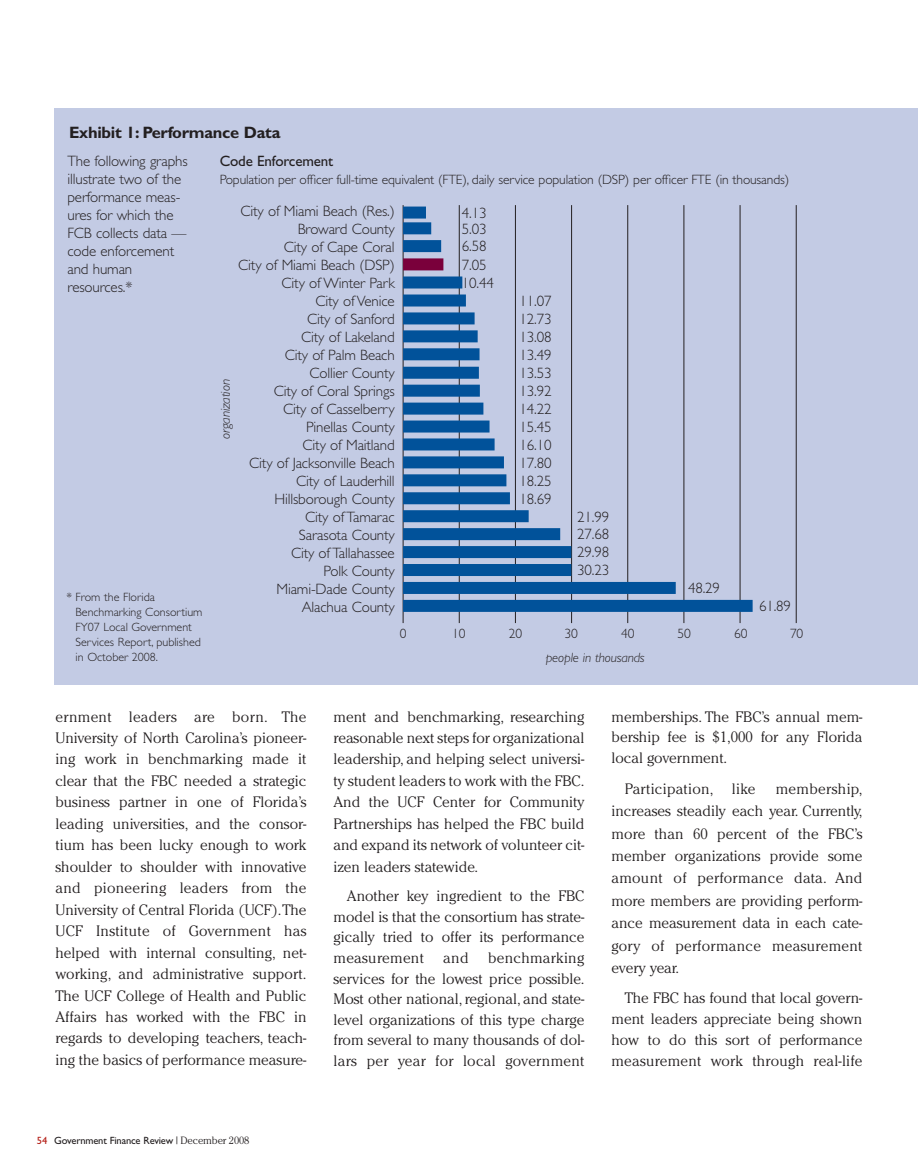
<style>
.page{position:relative;width:918px;height:1175px;background:#fff}
.page>*{position:absolute;margin:0;border:0;box-sizing:border-box;transform-origin:0 0}
.t1{font:700 16.5px "Gill Sans";letter-spacing:-.015em;color:#231f20}
.t2{font:300 15px/21.5px "Cheltenham";color:#231f20;text-align:justify}
.t3{font:300 15px/18px "Gill Sans";letter-spacing:-.01em;color:#231f20}
.t4{font:300 15px "Cheltenham";letter-spacing:.02em;color:#231f20}
.t5{font:15px "Gill Sans";letter-spacing:-.01em;color:#231f20}
.t6{font:300 13.5px "Gill Sans";letter-spacing:-.01em;color:#231f20}
.t7{font:italic 300 13.5px "Gill Sans";letter-spacing:-.01em;color:#231f20}
.t8{font:300 12px/15px "Gill Sans";color:#231f20}
.t9{font:10.5px "Gill Sans";letter-spacing:-.015em;color:#231f20}
.s1{color:#b41d15}
.s2{font-family:"Cheltenham";font-weight:300}
</style>
<div class="page">
<div style="left:54px;top:108px;width:864px;height:576px;background:#c3cbe4"></div>
<hr style="left:403px;top:205px;width:1px;height:418px;background:#231f20">
<hr style="left:459px;top:205px;width:1px;height:418px;background:#231f20">
<hr style="left:515px;top:205px;width:1px;height:418px;background:#231f20">
<hr style="left:571px;top:205px;width:1px;height:418px;background:#231f20">
<hr style="left:627px;top:205px;width:1px;height:418px;background:#231f20">
<hr style="left:684px;top:205px;width:1px;height:418px;background:#231f20">
<hr style="left:740px;top:205px;width:1px;height:418px;background:#231f20">
<hr style="left:796px;top:205px;width:1px;height:418px;background:#231f20">
<div style="left:403px;top:294px;width:63px;height:12px;background:#01529a"></div>
<div style="left:403px;top:312px;width:72px;height:12px;background:#01529a"></div>
<div style="left:403px;top:330px;width:75px;height:12px;background:#01529a"></div>
<div style="left:403px;top:348px;width:77px;height:12px;background:#01529a"></div>
<div style="left:403px;top:367px;width:76px;height:12px;background:#01529a"></div>
<div style="left:403px;top:384px;width:77px;height:12px;background:#01529a"></div>
<div style="left:403px;top:402px;width:80px;height:12px;background:#01529a"></div>
<div style="left:403px;top:420px;width:87px;height:12px;background:#01529a"></div>
<div style="left:403px;top:438px;width:92px;height:12px;background:#01529a"></div>
<div style="left:403px;top:456px;width:101px;height:12px;background:#01529a"></div>
<div style="left:403px;top:474px;width:103px;height:12px;background:#01529a"></div>
<div style="left:403px;top:492px;width:107px;height:12px;background:#01529a"></div>
<div style="left:403px;top:510px;width:126px;height:12px;background:#01529a"></div>
<div style="left:403px;top:528px;width:157px;height:12px;background:#01529a"></div>
<div style="left:403px;top:546px;width:168px;height:12px;background:#01529a"></div>
<div style="left:403px;top:564px;width:168px;height:12px;background:#01529a"></div>
<div style="left:403px;top:582px;width:273px;height:12px;background:#01529a"></div>
<div style="left:403px;top:600px;width:350px;height:12px;background:#01529a"></div>
<div style="left:403px;top:222px;width:28px;height:12px;background:#01529a"></div>
<div style="left:403px;top:206px;width:23px;height:12px;background:#01529a"></div>
<div style="left:403px;top:240px;width:38px;height:12px;background:#01529a"></div>
<div style="left:403px;top:258px;width:40px;height:12px;background:#7a003b"></div>
<div style="left:403px;top:276px;width:59px;height:12px;background:#01529a"></div>
<p class="t1" style="left:69px;top:127px;width:213px">Exhibit 1: Performance Data</p>
<p class="t3" style="left:68px;top:154px;width:122px">The following graphs illustrate two of the performance meas&shy;ures for which the<br>FCB collects data — code enforcement and human resources.*</p>
<p class="t8" style="left:76px;top:591px;width:128px;text-indent:-9px">* From the Florida<br>Benchmarking Consortium<br>FY07 Local Government<br>Services Report, published in October 2008.</p>
<p class="t5" style="left:220px;top:156px;width:115px">Code Enforcement</p>
<p class="t6" style="left:220px;top:175px;width:571px">Population per officer full-time equivalent (FTE), daily service population (DSP) per officer FTE (in thousands)</p>
<p class="t3" style="left:238px;top:203px;width:158px;text-align:right">City of Miami Beach (Res.)<br>Broward County<br>City of Cape Coral<br>City of Miami Beach (DSP)<br>City of Winter Park<br>City of Venice<br>City of Sanford<br>City of Lakeland<br>City of Palm Beach<br>Collier County<br>City of Coral Springs<br>City of Casselberry<br>Pinellas County<br>City of Maitland<br>City of Jacksonville Beach<br>City of Lauderhill<br>Hillsborough County<br>City of Tamarac<br>Sarasota County<br>City of Tallahassee<br>Polk County<br>Miami-Dade County<br>Alachua County</p>
<p class="t7" style="left:221px;top:439px;width:61px;rotate:-90deg">organization</p>
<p class="t3" style="left:462px;top:206px;width:26px;line-height:16.5px;text-align:justify">4.13<br>5.03<br>6.58</p>
<p class="t3" style="left:462px;top:258px;width:34px">7.05<br>10.44</p>
<p class="t3" style="left:520px;top:294px;width:34px;text-align:justify">11.07<br>12.73<br>13.08<br>13.49<br>13.53<br>13.92<br>14.22<br>15.45<br>16.10<br>17.80<br>18.25<br>18.69</p>
<p class="t3" style="left:577px;top:510px;width:34px;line-height:16.5px">21.99<br>27.68</p>
<p class="t3" style="left:577px;top:544px;width:34px">29.98<br>30.23</p>
<p class="t3" style="left:688px;top:580px;width:34px">48.29</p>
<p class="t3" style="left:759px;top:598px;width:34px">61.89</p>
<p class="t6" style="left:400px;top:629px;width:8px">0</p>
<p class="t6" style="left:452px;top:629px;width:15px">10</p>
<p class="t6" style="left:509px;top:629px;width:15px">20</p>
<p class="t6" style="left:565px;top:629px;width:15px">30</p>
<p class="t6" style="left:621px;top:629px;width:15px">40</p>
<p class="t6" style="left:678px;top:629px;width:15px">50</p>
<p class="t6" style="left:734px;top:629px;width:15px">60</p>
<p class="t6" style="left:790px;top:629px;width:15px">70</p>
<p class="t7" style="left:546px;top:652px;width:101px">people in thousands</p>
<p class="t2" style="left:56px;top:707px;width:253px">ernment leaders are born. The University of North Carolina’s pioneer&shy;ing work in benchmarking made it clear that the FBC needed a strategic business partner in one of Florida’s leading universities, and the consor&shy;tium has been lucky enough to work shoulder to shoulder with innovative and pioneering leaders from the University of Central Florida (UCF).The UCF Institute of Government has helped with internal consulting, net&shy;working, and administrative support.<br>The UCF College of Health and Public Affairs has worked with the FBC in regards to developing teachers, teach&shy;ing the basics of performance measure-</p>
<p class="t2" style="left:333px;top:707px;width:253px">ment and benchmarking, researching reasonable next steps for organizational leadership, and helping select universi&shy;ty student leaders to work with the FBC.<br>And the UCF Center for Community Partnerships has helped the FBC build and expand its network of volunteer cit&shy;izen leaders statewide.</p>
<p class="t2" style="left:333px;top:887px;width:253px;line-height:20.5px;text-indent:14px">Another key ingredient to the FBC model is that the consortium has strate&shy;gically tried to offer its performance measurement</p>
<p class="t2" style="left:333px;top:949px;width:253px;line-height:20.5px;text-indent:155px">benchmarking services for the lowest price possible.<br>Most other national, regional, and state&shy;level organizations of this type charge from several to many thousands of dol&shy;lars per year for local government</p>
<p class="t2" style="left:443px;top:948px;width:27px">and</p>
<p class="t9" style="left:37px;top:1136px;width:214px"><span class="s1">54</span> Government Finance Review <span class="s2">| December 2008</span></p>
<p class="t2" style="left:611px;top:707px;width:253px;line-height:20.5px">memberships. The FBC’s annual mem&shy;bership fee is $1,000 for any Florida local government.</p>
<p class="t4" style="left:625px;top:783px;width:132px">Participation, like</p>
<p class="t2" style="left:611px;top:779px;width:253px;line-height:22.4px;text-indent:164px">membership, increases steadily each year. Currently, more than 60 percent of the FBC’s member organizations provide some amount of performance data. And more members are providing perform&shy;ance measurement data in each cate&shy;gory of performance measurement every year.</p>
<p class="t2" style="left:611px;top:988px;width:253px;line-height:21px;text-indent:14px">The FBC has found that local govern&shy;ment leaders appreciate being shown how to do this sort of performance measurement work through real-life</p>
</div>
